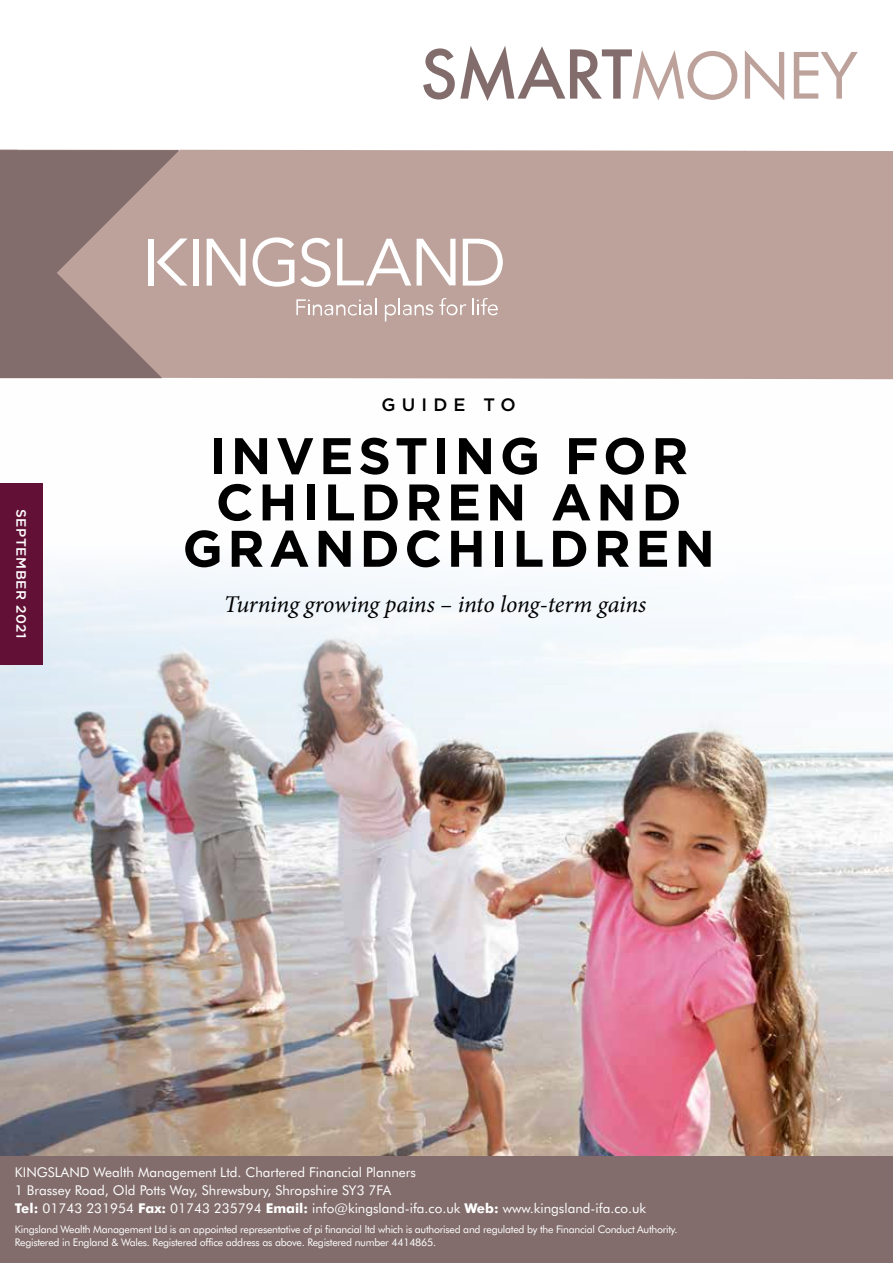
<style>
.page{position:relative;width:893px;height:1263px;background:#fff}
.page>*{position:absolute;margin:0;border:0;box-sizing:border-box;transform-origin:0 0}
.t1{font:700 51.3px/46.3px "Gotham HTF";letter-spacing:.09em;color:#000;text-align:center}
.t2{font:italic 24px "Minion Pro";letter-spacing:-.015em;color:#000}
.t3{font:500 18px "Gotham HTF";letter-spacing:.34em;color:#000}
.t4{font:13.5px/18px "Futura BT";color:#fff}
.t5{font:500 13.5px "Gotham HTF";letter-spacing:.04em;color:#fff}
.t6{font:10.5px/12.6px "Futura BT";letter-spacing:-.025em;color:#fff}
.s1{font-weight:700}
</style>
<div class="page">
<img style="left:0;top:571px;width:893px;height:585px">
<div style="left:0;top:483px;width:43px;height:182px;background:#631037"></div>
<div style="left:0;top:1156px;width:893px;height:107px;background:#826d6c"></div>
<svg style="left:423px;top:46px;width:314px;height:55px"></svg>
<svg style="left:745px;top:50px;width:39px;height:50px"></svg>
<svg style="left:794px;top:52px;width:64px;height:47px"></svg>
<div style="left:0;top:149px;width:893px;height:230px;background:#bda29c"></div>
<hr style="left:744px;top:150px;width:1px;height:228px;background:#bda29b">
<div style="left:193px;top:239px;width:5px;height:47px;background:#fff"></div>
<svg style="left:207px;top:239px;width:39px;height:47px"></svg>
<svg style="left:253px;top:237px;width:41px;height:50px"></svg>
<svg style="left:300px;top:238px;width:31px;height:49px"></svg>
<svg style="left:337px;top:238px;width:74px;height:48px"></svg>
<svg style="left:417px;top:239px;width:39px;height:47px"></svg>
<svg style="left:463px;top:239px;width:40px;height:47px"></svg>
<svg style="left:0;top:150px;width:188px;height:228px;background:#9a8380"></svg>
<svg style="left:296px;top:298px;width:81px;height:18px"></svg>
<svg style="left:385px;top:298px;width:48px;height:23px"></svg>
<svg style="left:439px;top:298px;width:27px;height:17px"></svg>
<svg style="left:472px;top:298px;width:26px;height:17px"></svg>
<p class="t5" style="left:29px;top:509px;width:131px;rotate:90deg">SEPTEMBER 2021</p>
<h3 class="t3" style="left:382px;top:394px;width:136px">GUIDE TO</h3>
<h1 class="t1" style="left:183px;top:431px;width:534px">INVESTING FOR<br>CHILDREN AND<br>GRANDCHILDREN</h1>
<h2 class="t2" style="left:224px;top:588px;width:424px">Turning growing pains – into long-term gains</h2>
<p class="t4" style="left:15px;top:1163px;width:633px">KINGSLAND Wealth Management Ltd. Chartered Financial Planners<br>1 Brassey Road, Old Potts Way, Shrewsbury, Shropshire SY3 7FA<br><span class="s1">Tel:</span> 01743 231954 <span class="s1">Fax:</span> 01743 235794 <span class="s1">Email:</span> info@kingsland-ifa.co.uk <span class="s1">Web:</span> www.kingsland-ifa.co.uk</p>
<p class="t6" style="left:15px;top:1223px;width:664px">Kingsland Wealth Management Ltd is an appointed representative of pi financial ltd which is authorised and regulated by the Financial Conduct Authority.<br>Registered in England &amp; Wales. Registered office address as above. Registered number 4414865.</p>
</div>
